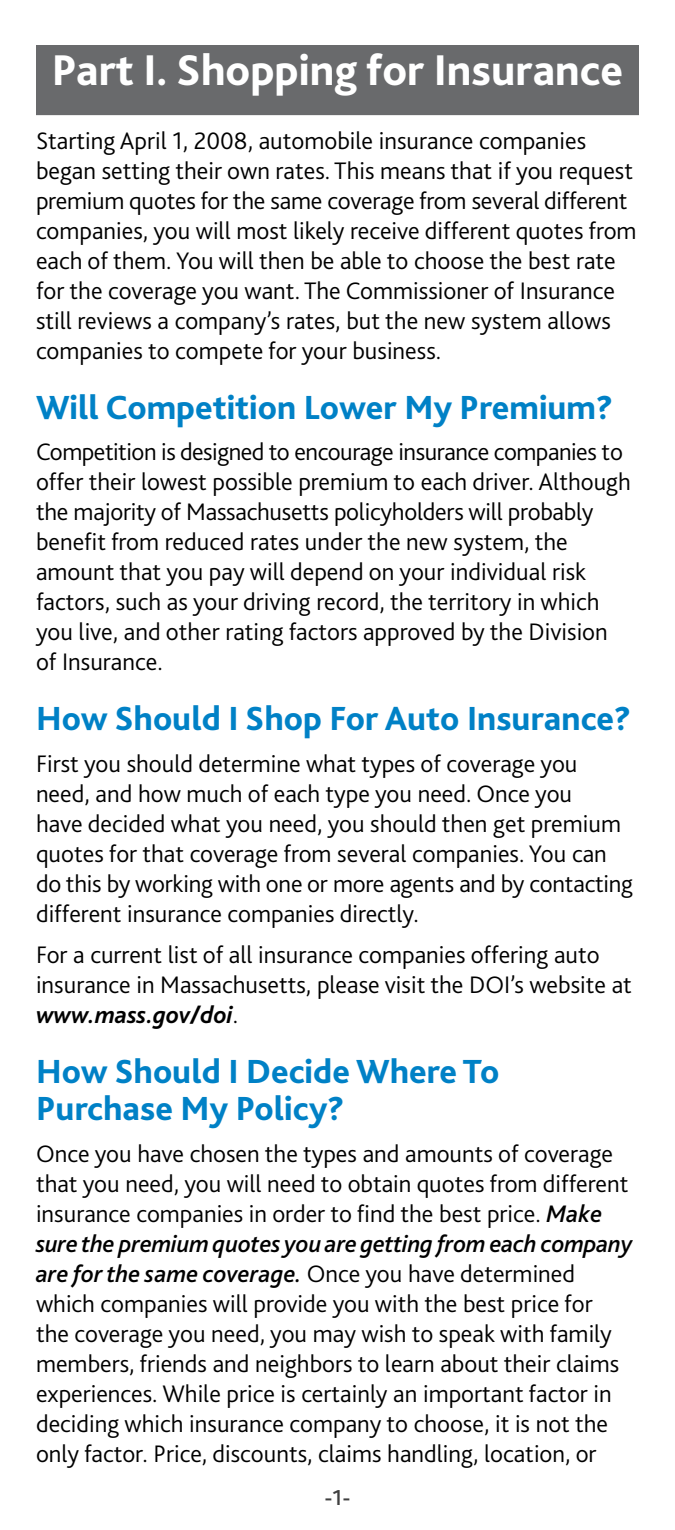
<style>
.page{position:relative;width:675px;height:1530px;background:#fff}
.page>*{position:absolute;margin:0;border:0;box-sizing:border-box;transform-origin:0 0}
.t1{font:800 45px "Bliss 2";color:#fff}
.t2{font:800 35px/37.5px "Bliss 2";color:#0081c6}
.t3{font:300 25px/30px "Bliss 2";color:#000}
.t4{font:500 22.5px "Bliss 2";color:#404040}
.s1{font-weight:700;font-style:italic}
.s2{font-weight:500;font-style:italic}
</style>
<div class="page">
<div style="left:37px;top:46px;width:601px;height:68px;background:#696a6c"></div>
<div style="left:36px;top:45px;width:603px;height:70px;border:2px solid #696a6c"></div>
<h1 class="t1" style="left:52px;top:43px;width:573px">Part I. Shopping for Insurance</h1>
<p class="t3" style="left:36px;top:125px;width:602px">Starting April 1, 2008, automobile insurance companies began setting their own rates. This means that if you request premium quotes for the same coverage from several different companies, you will most likely receive different quotes from each of them. You will then be able to choose the best rate for the coverage you want. The Commissioner of Insurance still reviews a company’s rates, but the new system allows companies to compete for your business.</p>
<h2 class="t2" style="left:36px;top:388px;width:579px">Will Competition Lower My Premium?</h2>
<p class="t3" style="left:36px;top:437px;width:596px">Competition is designed to encourage insurance companies to offer their lowest possible premium to each driver. Although the majority of Massachusetts policyholders will probably benefit from reduced rates under the new system, the amount that you pay will depend on your individual risk factors, such as your driving record, the territory in which you live, and other rating factors approved by the Division of Insurance.</p>
<h2 class="t2" style="left:36px;top:699px;width:597px">How Should I Shop For Auto Insurance?</h2>
<p class="t3" style="left:36px;top:748px;width:599px">First you should determine what types of coverage you need, and how much of each type you need. Once you<br>have decided what you need, you should then get premium quotes for that coverage from several companies. You can do this by working with one or more agents and by contacting different insurance companies directly.</p>
<p class="t3" style="left:36px;top:939px;width:597px">For a current list of all insurance companies offering auto insurance in Massachusetts, please visit the DOI’s website at <span class="s1">www.mass.gov/doi</span>.</p>
<h2 class="t2" style="left:36px;top:1052px;width:465px">How Should I Decide Where To<br>Purchase My Policy?</h2>
<p class="t3" style="left:36px;top:1138px;width:598px">Once you have chosen the types and amounts of coverage that you need, you will need to obtain quotes from different insurance companies in order to find the best price. <span class="s2">Make sure the premium quotes you are getting from each company are for the same coverage.</span> Once you have determined which companies will provide you with the best price for<br>the coverage you need, you may wish to speak with family members, friends and neighbors to learn about their claims experiences. While price is certainly an important factor in deciding which insurance company to choose, it is not the only factor. Price, discounts, claims handling, location, or</p>
<p class="t4" style="left:324px;top:1484px;width:28px">-1-</p>
</div>
